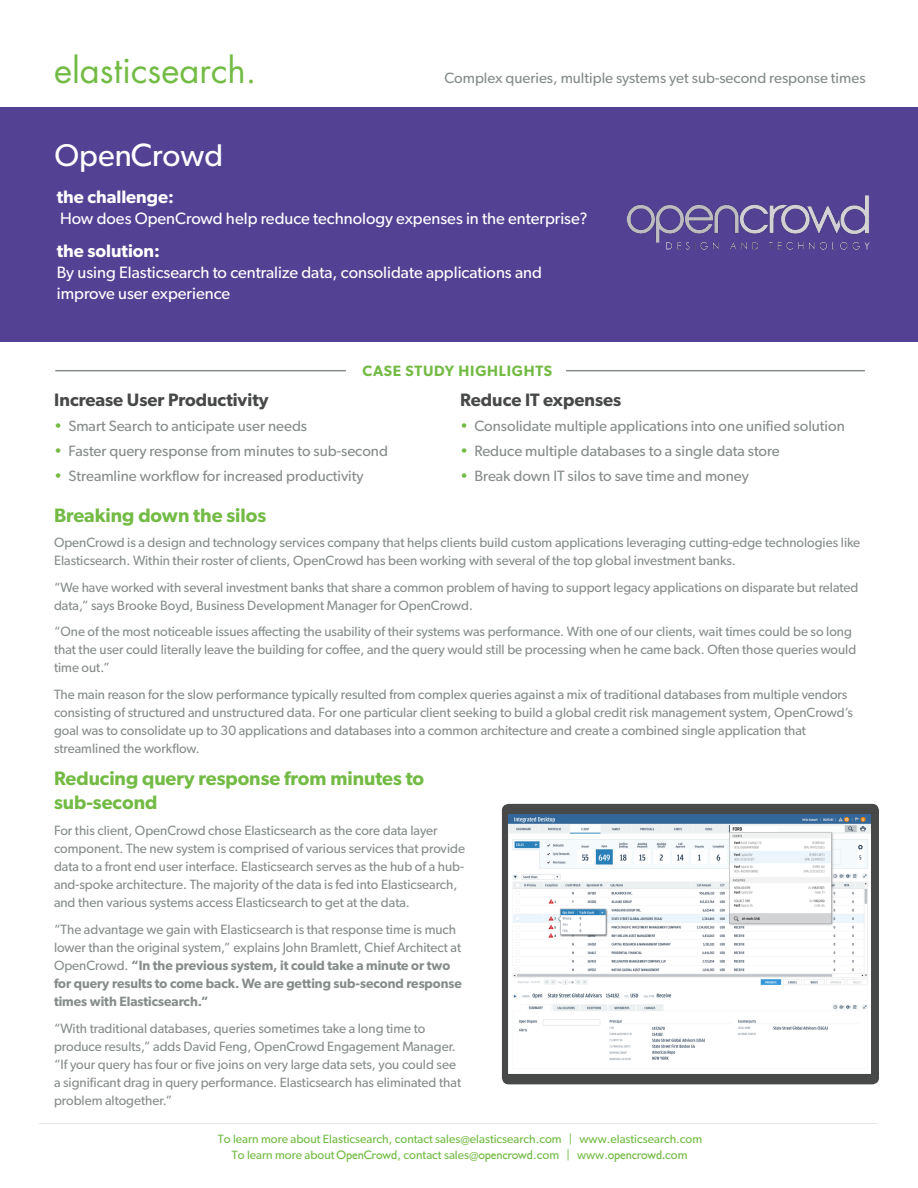
<style>
.page{position:relative;width:918px;height:1188px;background:#fff}
.page>*{position:absolute;margin:0;border:0;box-sizing:border-box;transform-origin:0 0}
.t1{font:34.65px "Futura";color:#73bb44}
.t2{font:31.5px "Gibson";color:#fff}
.t3{font:600 19.5px/23.4px "Gibson";color:#73bb44}
.t4{font:600 18px "Gibson";color:#474948}
.t5{font:600 18px "Gibson";color:#fff}
.t6{font:16.5px/21px "Gibson";color:#fff}
.t7{font:15px "Gibson";color:#868d8a}
.t8{font:600 15px "Gibson";letter-spacing:.05em;color:#73bb44}
.t9{font:13.5px/18px "Gibson";color:#868d8a}
.t10{font:12px/16.4px "Gibson";color:#73bb44;text-align:center}
.s1{color:#73bb44}
.s2{font-weight:600}
</style>
<div class="page">
<div style="left:0;top:107px;width:918px;height:235px;background:#534193"></div>
<hr style="left:39px;top:1123px;width:838px;height:1px;background:#e6e9e3">
<hr style="left:55px;top:370px;width:810px;height:1px;background:#848d8a">
<div style="left:346px;top:359px;width:220px;height:21px;background:#fff"></div>
<div style="left:502px;top:804px;width:377px;height:280px;background:#474948;border-radius:7px"></div>
<img style="left:509px;top:815px;width:362px;height:259px">
<img style="left:626px;top:195px;width:244px;height:55px">
<h1 class="t1" style="left:54px;top:46px;width:204px">elasticsearch.</h1>
<h2 class="t2" style="left:55px;top:136px;width:170px">OpenCrowd</h2>
<p class="t7" style="left:444px;top:69px;width:423px">Complex queries, multiple systems yet sub-second response times</p>
<h3 class="t5" style="left:57px;top:186px;width:119px">the challenge:</h3>
<p class="t6" style="left:60px;top:207px;width:529px">How does OpenCrowd help reduce technology expenses in the enterprise?</p>
<h3 class="t5" style="left:57px;top:240px;width:105px">the solution:</h3>
<p class="t6" style="left:57px;top:261px;width:487px">By using Elasticsearch to centralize data, consolidate applications and improve user experience</p>
<p class="t8" style="left:363px;top:362px;width:191px">CASE STUDY HIGHLIGHTS</p>
<h3 class="t4" style="left:54px;top:389px;width:216px">Increase User Productivity</h3>
<p class="t7" style="left:54px;top:417px;width:254px"><span class="s1">•</span> Smart Search to anticipate user needs</p>
<p class="t7" style="left:54px;top:442px;width:335px"><span class="s1">•</span> Faster query response from minutes to sub-second</p>
<p class="t7" style="left:54px;top:466px;width:311px"><span class="s1">•</span> Streamline workflow for increased productivity</p>
<h3 class="t4" style="left:460px;top:389px;width:163px">Reduce IT expenses</h3>
<p class="t7" style="left:460px;top:417px;width:386px"><span class="s1">•</span> Consolidate multiple applications into one unified solution</p>
<p class="t7" style="left:460px;top:442px;width:321px"><span class="s1">•</span> Reduce multiple databases to a single data store</p>
<p class="t7" style="left:460px;top:466px;width:290px"><span class="s1">•</span> Break down IT silos to save time and money</p>
<h3 class="t3" style="left:54px;top:503px;width:214px">Breaking down the silos</h3>
<p class="t9" style="left:54px;top:533px;width:808px">OpenCrowd is a design and technology services company that helps clients build custom applications leveraging cutting-edge technologies like<br>Elasticsearch. Within their roster of clients, OpenCrowd has been working with several of the top global investment banks.</p>
<p class="t9" style="left:54px;top:578px;width:806px">“We have worked with several investment banks that share a common problem of having to support legacy applications on disparate but related data,” says Brooke Boyd, Business Development Manager for OpenCrowd.</p>
<p class="t9" style="left:54px;top:622px;width:804px">“One of the most noticeable issues affecting the usability of their systems was performance. With one of our clients, wait times could be so long that the user could literally leave the building for coffee, and the query would still be processing when he came back. Often those queries would time out.”</p>
<p class="t9" style="left:54px;top:685px;width:801px">The main reason for the slow performance typically resulted from complex queries against a mix of traditional databases from multiple vendors consisting of structured and unstructured data. For one particular client seeking to build a global credit risk management system, OpenCrowd’s goal was to consolidate up to 30 applications and databases into a common architecture and create a combined single application that streamlined the workflow.</p>
<h3 class="t3" style="left:54px;top:767px;width:372px">Reducing query response from minutes to sub-second</h3>
<p class="t9" style="left:54px;top:822px;width:413px">For this client, OpenCrowd chose Elasticsearch as the core data layer component. The new system is comprised of various services that provide data to a front end user interface. Elasticsearch serves as the hub of a hub&shy;and-spoke architecture. The majority of the data is fed into Elasticsearch, and then various systems access Elasticsearch to get at the data.</p>
<p class="t9" style="left:54px;top:920px;width:409px">“The advantage we gain with Elasticsearch is that response time is much lower than the original system,” explains John Bramlett, Chief Architect at OpenCrowd. <span class="s2">“In the previous system, it could take a minute or two for query results to come back. We are getting sub-second response times with Elasticsearch.”</span></p>
<p class="t9" style="left:54px;top:1019px;width:409px">“With traditional databases, queries sometimes take a long time to produce results,” adds David Feng, OpenCrowd Engagement Manager. “If your query has four or five joins on very large data sets, you could see a significant drag in query performance. Elasticsearch has eliminated that problem altogether.”</p>
<p class="t10" style="left:218px;top:1131px;width:486px">To learn more about Elasticsearch, contact sales@elasticsearch.com | www.elasticsearch.com<br>To learn more about OpenCrowd, contact sales@opencrowd.com | www.opencrowd.com</p>
</div>
